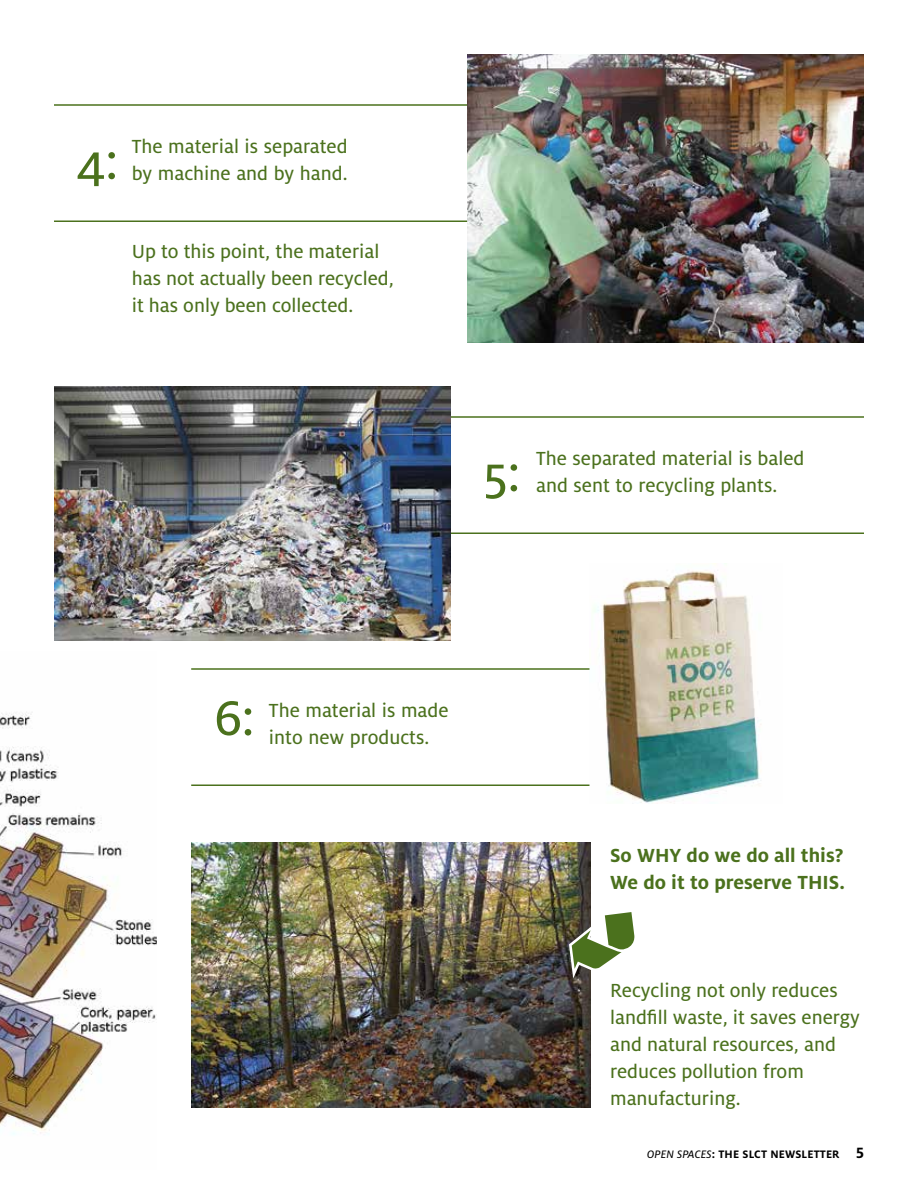
<style>
.page{position:relative;width:918px;height:1188px;background:#fff}
.page>*{position:absolute;margin:0;border:0;box-sizing:border-box;transform-origin:0 0}
.t1{font:54px "Milo OT Text";color:#4b711d}
.t2{font:21px/27px "Milo OT Text";color:#4b711d}
.t3{font:700 21px/27px "Milo OT";color:#4b711d}
.t4{font:700 12px "Milo OT";letter-spacing:.01em;color:#000}
.s1{font-family:"Milo OT Text Ita";font-weight:400}
.s2{font-size:16.5px}
</style>
<div class="page">
<img style="left:0;top:712px;width:157px;height:423px">
<img style="left:467px;top:54px;width:396px;height:289px">
<img style="left:54px;top:386px;width:397px;height:255px">
<img style="left:191px;top:843px;width:400px;height:264px">
<img style="left:594px;top:570px;width:167px;height:233px">
<hr style="left:54px;top:104px;width:413px;height:2px;background:#4b711d">
<hr style="left:54px;top:220px;width:413px;height:2px;background:#4b711d">
<hr style="left:451px;top:416px;width:413px;height:2px;background:#4b711d">
<hr style="left:451px;top:532px;width:413px;height:2px;background:#4b711d">
<hr style="left:191px;top:668px;width:398px;height:2px;background:#4b711d">
<hr style="left:191px;top:784px;width:398px;height:2px;background:#4b711d">
<svg style="left:569px;top:909px;width:66px;height:69px"></svg>
<h1 class="t1" style="left:76px;top:132px;width:44px">4:</h1>
<p class="t2" style="left:132px;top:133px;width:217px">The material is separated</p>
<p class="t2" style="left:132px;top:160px;width:217px">by machine and by hand.</p>
<p class="t2" style="left:132px;top:238px;width:264px">Up to this point, the material has not actually been recycled, it has only been collected.</p>
<h1 class="t1" style="left:483px;top:445px;width:40px">5:</h1>
<p class="t2" style="left:536px;top:445px;width:270px">The separated material is baled</p>
<p class="t2" style="left:536px;top:472px;width:243px">and sent to recycling plants.</p>
<h1 class="t1" style="left:214px;top:689px;width:42px">6:</h1>
<p class="t2" style="left:269px;top:697px;width:181px">The material is made</p>
<p class="t2" style="left:269px;top:724px;width:162px">into new products.</p>
<p class="t3" style="left:610px;top:842px;width:236px">So WHY do we do all this?<br>We do it to preserve THIS.</p>
<p class="t2" style="left:610px;top:977px;width:251px">Recycling not only reduces landfill waste, it saves energy and natural resources, and reduces pollution from manufacturing.</p>
<p class="t4" style="left:647px;top:1147px;width:218px"><span class="s1">OPEN SPACES</span>: THE SLCT NEWSLETTER <span class="s2">5</span></p>
</div>
